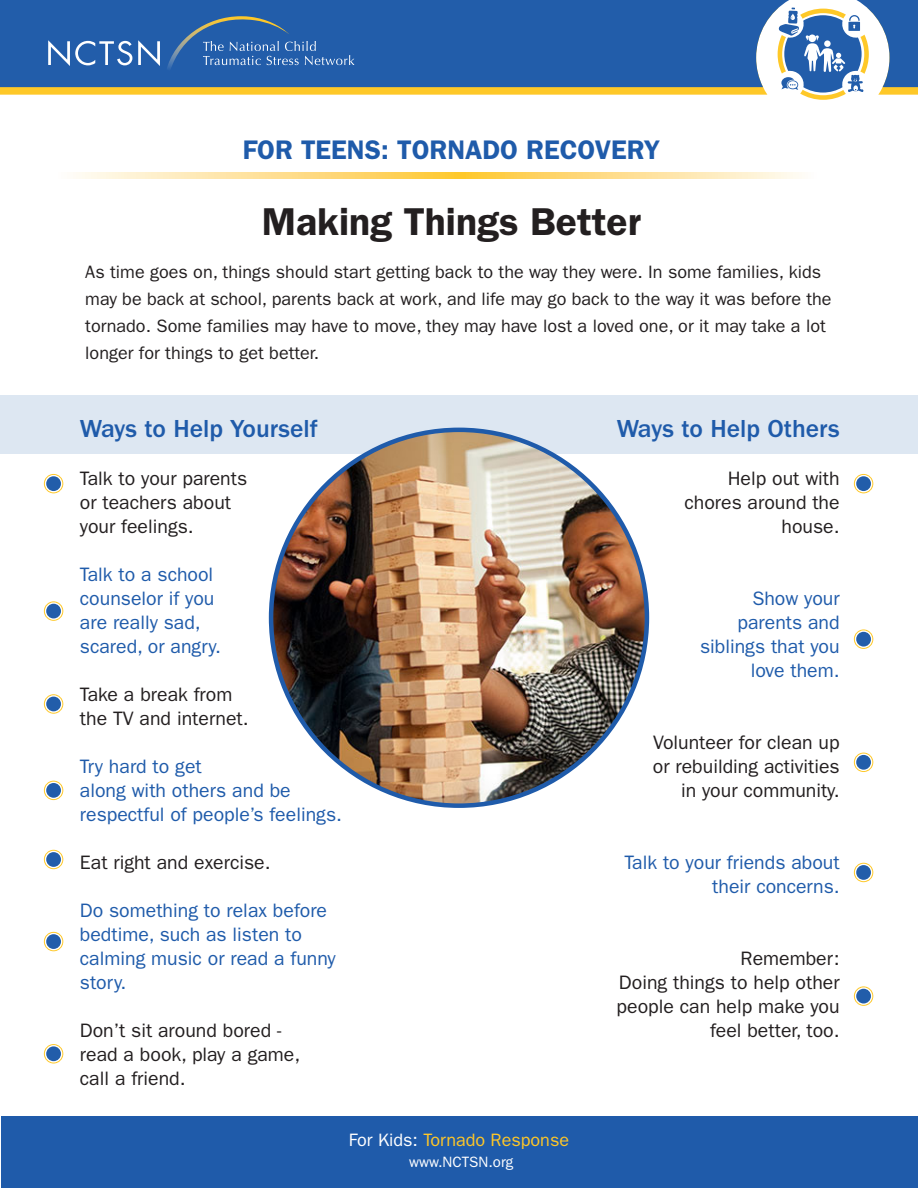
<style>
.page{position:relative;width:918px;height:1188px;background:#fff}
.page>*{position:absolute;margin:0;border:0;box-sizing:border-box;transform-origin:0 0}
.t1{font:600 39px "ITC Franklin Gothic Std";color:#231f20}
.t2{font:600 27px "ITC Franklin Gothic Std";color:#1f5baa}
.t3{font:500 25.5px "ITC Franklin Gothic Std";color:#1f5baa}
.t4{font:19.5px "ITC Franklin Gothic Std";color:#231f20}
.t5{font:19.5px "ITC Franklin Gothic Std";color:#1f5baa}
.t6{font:18px/27px "ITC Franklin Gothic Std";color:#231f20}
.t7{font:18px "ITC Franklin Gothic Std";color:#ffc727}
.t8{font:15px "ITC Franklin Gothic Std";color:#fff}
.s1{color:#fff}
</style>
<div class="page">
<div style="left:1px;top:1117px;width:917px;height:71px;background:#1f5baa"></div>
<svg style="left:0;top:87px;width:768px;height:8px;background:#fac834"></svg>
<div style="left:0;top:0;width:778px;height:87px;background:#225daa"></div>
<svg style="left:778px;top:0;width:140px;height:100px"></svg>
<svg style="left:48px;top:40px;width:84px;height:26px"></svg>
<svg style="left:138px;top:40px;width:22px;height:26px"></svg>
<svg style="left:166px;top:15px;width:189px;height:56px;background:#3368aa"></svg>
<div style="left:0;top:395px;width:918px;height:59px;background:#dde7f2"></div>
<svg style="left:76px;top:172px;width:726px;height:6px;background:#fee093"></svg>
<img style="left:271px;top:430px;width:376px;height:376px;border-radius:188px">
<svg style="left:44px;top:474px;width:19px;height:19px"></svg>
<svg style="left:854px;top:474px;width:19px;height:19px"></svg>
<svg style="left:854px;top:629px;width:19px;height:20px"></svg>
<svg style="left:854px;top:753px;width:19px;height:19px"></svg>
<svg style="left:854px;top:863px;width:19px;height:19px"></svg>
<svg style="left:854px;top:986px;width:19px;height:20px"></svg>
<svg style="left:44px;top:601px;width:19px;height:20px"></svg>
<svg style="left:44px;top:694px;width:19px;height:20px"></svg>
<svg style="left:44px;top:781px;width:19px;height:19px"></svg>
<svg style="left:44px;top:850px;width:19px;height:19px"></svg>
<svg style="left:44px;top:932px;width:19px;height:19px"></svg>
<svg style="left:44px;top:1044px;width:19px;height:20px"></svg>
<p class="t2" style="left:243px;top:134px;width:419px">FOR TEENS: TORNADO RECOVERY</p>
<p class="t1" style="left:262px;top:199px;width:381px">Making Things Better</p>
<p class="t6" style="left:85px;top:259px;width:748px">As time goes on, things should start getting back to the way they were. In some families, kids may be back at school, parents back at work, and life may go back to the way it was before the tornado. Some families may have to move, they may have lost a loved one, or it may take a lot longer for things to get better.</p>
<p class="t3" style="left:80px;top:414px;width:239px">Ways to Help Yourself</p>
<p class="t4" style="left:80px;top:467px;width:169px">Talk to your parents</p>
<p class="t4" style="left:80px;top:491px;width:153px">or teachers about</p>
<p class="t4" style="left:80px;top:515px;width:115px">your feelings.</p>
<p class="t5" style="left:80px;top:563px;width:135px">Talk to a school</p>
<p class="t5" style="left:80px;top:587px;width:136px">counselor if you</p>
<p class="t5" style="left:80px;top:611px;width:122px">are really sad,</p>
<p class="t5" style="left:80px;top:635px;width:143px">scared, or angry.</p>
<p class="t4" style="left:80px;top:683px;width:154px">Take a break from</p>
<p class="t4" style="left:80px;top:707px;width:170px">the TV and internet.</p>
<p class="t5" style="left:80px;top:755px;width:123px">Try hard to get</p>
<p class="t5" style="left:80px;top:779px;width:212px">along with others and be</p>
<p class="t5" style="left:80px;top:803px;width:264px">respectful of people’s feelings.</p>
<p class="t4" style="left:80px;top:851px;width:192px">Eat right and exercise.</p>
<p class="t5" style="left:80px;top:899px;width:249px">Do something to relax before</p>
<p class="t5" style="left:80px;top:923px;width:224px">bedtime, such as listen to</p>
<p class="t5" style="left:80px;top:947px;width:257px">calming music or read a funny</p>
<p class="t5" style="left:80px;top:971px;width:48px">story.</p>
<p class="t4" style="left:80px;top:1019px;width:203px">Don’t sit around bored -</p>
<p class="t4" style="left:80px;top:1043px;width:222px">read a book, play a game,</p>
<p class="t4" style="left:80px;top:1067px;width:107px">call a friend.</p>
<p class="t7" style="left:349px;top:1130px;width:222px"><span class="s1">For Kids:</span> Tornado Response</p>
<p class="t8" style="left:409px;top:1154px;width:106px">www.NCTSN.org</p>
<p class="t3" style="left:617px;top:414px;width:224px">Ways to Help Others</p>
<p class="t4" style="left:728px;top:467px;width:113px">Help out with</p>
<p class="t4" style="left:684px;top:491px;width:157px">chores around the</p>
<p class="t4" style="left:782px;top:515px;width:60px">house.</p>
<p class="t5" style="left:752px;top:587px;width:89px">Show your</p>
<p class="t5" style="left:738px;top:611px;width:104px">parents and</p>
<p class="t5" style="left:700px;top:635px;width:141px">siblings that you</p>
<p class="t5" style="left:751px;top:659px;width:91px">love them.</p>
<p class="t4" style="left:653px;top:731px;width:188px">Volunteer for clean up</p>
<p class="t4" style="left:653px;top:755px;width:188px">or rebuilding activities</p>
<p class="t4" style="left:681px;top:779px;width:160px">in your community.</p>
<p class="t5" style="left:624px;top:851px;width:217px">Talk to your friends about</p>
<p class="t5" style="left:712px;top:875px;width:129px">their concerns.</p>
<p class="t4" style="left:741px;top:947px;width:101px">Remember:</p>
<p class="t4" style="left:619px;top:971px;width:222px">Doing things to help other</p>
<p class="t4" style="left:617px;top:995px;width:225px">people can help make you</p>
<p class="t4" style="left:710px;top:1019px;width:131px">feel better, too.</p>
</div>
